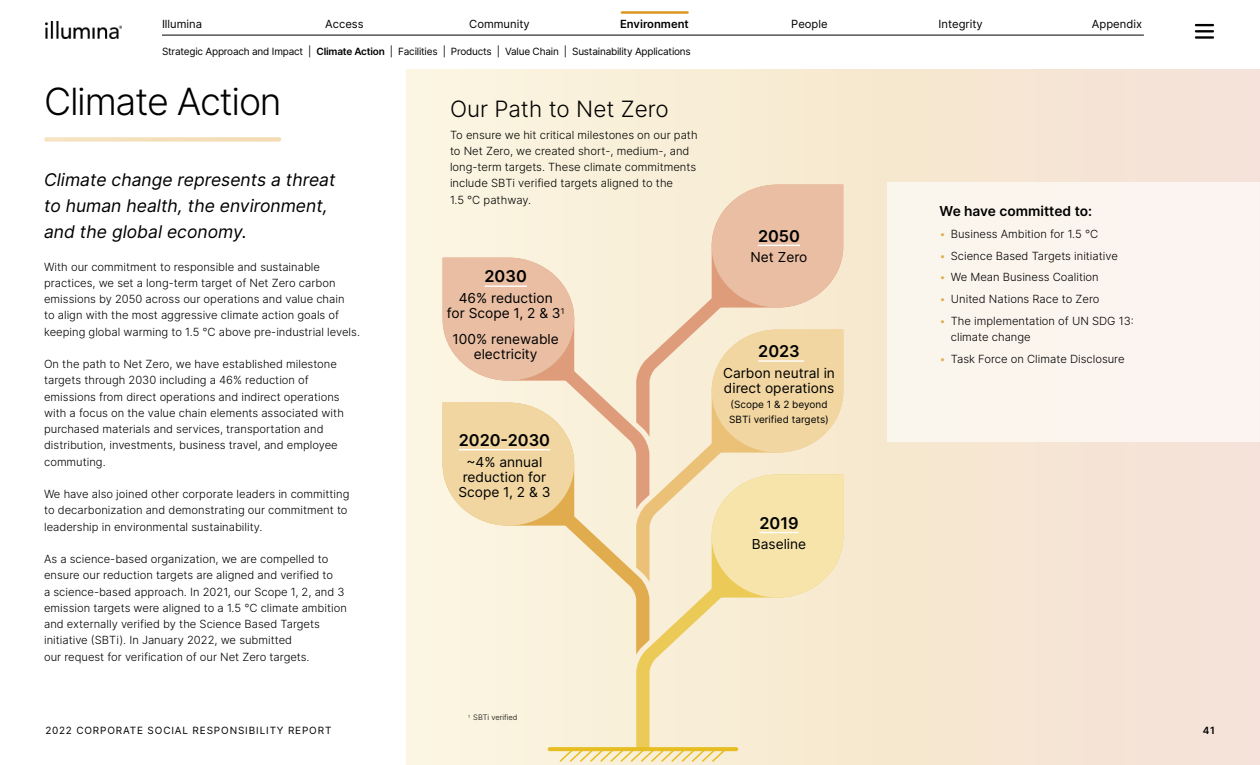
<style>
.page{position:relative;width:1260px;height:765px;background:#fff}
.page>*{position:absolute;margin:0;border:0;box-sizing:border-box;transform-origin:0 0}
.t1{font:300 37.5px "Inter";letter-spacing:-.035em;color:#000}
.t2{font:300 22.5px "Inter";color:#000}
.t3{font:italic 17.5px/26.2px "Inter";color:#000}
.t4{font:600 16.25px "Inter";color:#000}
.t5{font:13.75px/15px "Inter";color:#000;text-align:center}
.t6{font:600 13.75px "Inter";color:#000}
.t7{font:300 11.25px/16.2px "Inter";color:#000}
.t8{font:11.25px "Inter";color:#000}
.t9{font:600 11.25px "Inter";color:#000}
.t10{font:10px "Inter";letter-spacing:-.02em;color:#000}
.t11{font:10px "Inter";letter-spacing:.085em;color:#000}
.t12{font:10px/15px "Inter";color:#000}
.t13{font:600 10px "Inter";color:#000}
.t14{font:300 7.5px "Inter";color:#000}
.s1{font-weight:600}
.s2{color:#e1ac4e}
</style>
<div class="page">
<div style="left:406px;top:30px;width:854px;height:735px;background:linear-gradient(to right,#fbf5dc,#f4e0d2)"></div>
<div style="left:887px;top:182px;width:373px;height:260px;background:#fbf5ef"></div>
<svg style="left:443px;top:185px;width:400px;height:578px;background:#f4e2c3"></svg>
<div style="left:46px;top:137px;width:233px;height:5px;background:#f4dfba"></div>
<hr style="left:758px;top:245px;width:42px;height:1px;background:#fff">
<hr style="left:485px;top:286px;width:42px;height:1px;background:#fff">
<hr style="left:459px;top:449px;width:91px;height:1px;background:#fff">
<hr style="left:759px;top:532px;width:40px;height:1px;background:#fff">
<hr style="left:758px;top:360px;width:46px;height:2px;background:#fff">
<div style="left:1px;top:1px;width:1259px;height:67px;background:#fff"></div>
<img style="left:46px;top:22px;width:75px;height:17px">
<hr style="left:622px;top:11px;width:66px;height:3px;background:#da9823">
<hr style="left:162px;top:35px;width:982px;height:1px;background:#000">
<svg style="left:1195px;top:24px;width:19px;height:15px"></svg>
<p class="t8" style="left:162px;top:15px;width:42px">Illumina</p>
<p class="t8" style="left:325px;top:15px;width:40px">Access</p>
<p class="t8" style="left:469px;top:15px;width:62px">Community</p>
<p class="t9" style="left:620px;top:15px;width:70px">Environment</p>
<p class="t8" style="left:791px;top:15px;width:38px">People</p>
<p class="t8" style="left:939px;top:15px;width:46px">Integrity</p>
<p class="t8" style="left:1092px;top:15px;width:52px">Appendix</p>
<p class="t10" style="left:162px;top:44px;width:530px">Strategic Approach and Impact | <span class="s1">Climate Action</span> | Facilities | Products | Value Chain | Sustainability Applications</p>
<h1 class="t1" style="left:44px;top:75px;width:239px">Climate Action</h1>
<h3 class="t3" style="left:44px;top:166px;width:293px">Climate change represents a threat to human health, the environment, and the global economy.</h3>
<p class="t7" style="left:44px;top:258px;width:317px">With our commitment to responsible and sustainable practices, we set a long-term target of Net Zero carbon emissions by 2050 across our operations and value chain<br>to align with the most aggressive climate action goals of keeping global warming to 1.5 °C above pre-industrial levels.</p>
<p class="t7" style="left:44px;top:356px;width:301px">On the path to Net Zero, we have established milestone targets through 2030 including a 46% reduction of emissions from direct operations and indirect operations with a focus on the value chain elements associated with purchased materials and services, transportation and distribution, investments, business travel, and employee commuting.</p>
<p class="t7" style="left:44px;top:486px;width:307px">We have also joined other corporate leaders in committing to decarbonization and demonstrating our commitment to leadership in environmental sustainability.</p>
<p class="t7" style="left:44px;top:551px;width:304px">As a science-based organization, we are compelled to ensure our reduction targets are aligned and verified to<br>a science-based approach. In 2021, our Scope 1, 2, and 3 emission targets were aligned to a 1.5 °C climate ambition and externally verified by the Science Based Targets initiative (SBTi). In January 2022, we submitted<br>our request for verification of our Net Zero targets.</p>
<h2 class="t2" style="left:450px;top:93px;width:220px">Our Path to Net Zero</h2>
<p class="t7" style="left:450px;top:126px;width:249px">To ensure we hit critical milestones on our path to Net Zero, we created short-, medium-, and long-term targets. These climate commitments include SBTi verified targets aligned to the<br>1.5 °C pathway.</p>
<h3 class="t4" style="left:485px;top:265px;width:44px">2030</h3>
<p class="t5" style="left:447px;top:290px;width:119px">46% reduction<br>for Scope 1, 2 &amp; 3<sup>1</sup></p>
<p class="t5" style="left:453px;top:332px;width:108px">100% renewable electricity</p>
<h3 class="t4" style="left:459px;top:428px;width:93px">2020-2030</h3>
<p class="t5" style="left:458px;top:454px;width:93px">~4% annual reduction for<br>Scope 1, 2 &amp; 3</p>
<h3 class="t4" style="left:758px;top:224px;width:44px">2050</h3>
<p class="t5" style="left:751px;top:249px;width:58px">Net Zero</p>
<h3 class="t4" style="left:758px;top:339px;width:43px">2023</h3>
<p class="t5" style="left:723px;top:365px;width:113px;text-align:left">Carbon neutral in direct operations</p>
<p class="t12" style="left:729px;top:397px;width:101px">(Scope 1 &amp; 2 beyond<br>SBTi verified targets)</p>
<h3 class="t4" style="left:759px;top:511px;width:41px">2019</h3>
<p class="t5" style="left:752px;top:537px;width:56px">Baseline</p>
<p class="t14" style="left:468px;top:712px;width:51px"><sup>1</sup> SBTi verified</p>
<p class="t6" style="left:940px;top:201px;width:154px">We have committed to:</p>
<p class="t7" style="left:940px;top:225px;width:160px"><span class="s2">•</span> Business Ambition for 1.5 °C</p>
<p class="t7" style="left:940px;top:247px;width:180px"><span class="s2">•</span> Science Based Targets initiative</p>
<p class="t7" style="left:940px;top:269px;width:161px"><span class="s2">•</span> We Mean Business Coalition</p>
<p class="t7" style="left:940px;top:291px;width:161px"><span class="s2">•</span> United Nations Race to Zero</p>
<p class="t7" style="left:951px;top:313px;width:185px;text-indent:-11px"><span class="s2">•</span> The implementation of UN SDG 13: climate change</p>
<p class="t7" style="left:940px;top:351px;width:187px"><span class="s2">•</span> Task Force on Climate Disclosure</p>
<p class="t11" style="left:45px;top:724px;width:288px">2022 CORPORATE SOCIAL RESPONSIBILITY REPORT</p>
<p class="t13" style="left:1203px;top:723px;width:14px">41</p>
</div>
